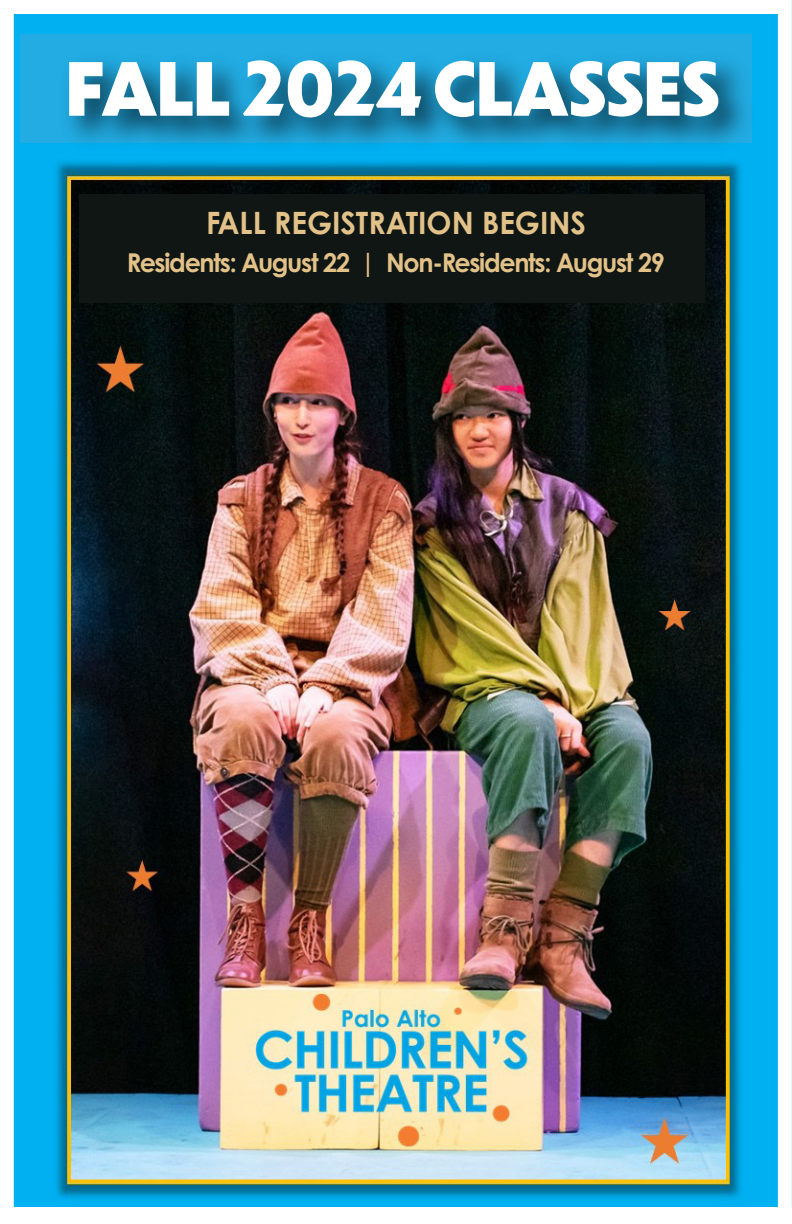
<style>
.page{position:relative;width:792px;height:1224px;background:#fff}
.page>*{position:absolute;margin:0;border:0;box-sizing:border-box;transform-origin:0 0}
.t1{font:800 71.8px "Dunbar Tall";color:#fff}
.t2{font:700 30.8px "Century Gothic Pro";color:#e3c289}
.t3{font:700 26px "Century Gothic Pro";letter-spacing:-.05em;color:#e3c289}
</style>
<div class="page">
<img style="left:13px;top:0;width:779px;height:1207px">
<img style="left:50px;top:37px;width:714px;height:146px">
<div style="left:79px;top:194px;width:625px;height:109px;background:#101613"></div>
<h1 class="t1" style="left:66px;top:36px;width:655px">FALL 2024 CLASSES</h1>
<p class="t2" style="left:206px;top:204px;width:381px">FALL REGISTRATION BEGINS</p>
<p class="t3" style="left:127px;top:246px;width:540px">Residents: August 22 | Non-Residents: August 29</p>
</div>
